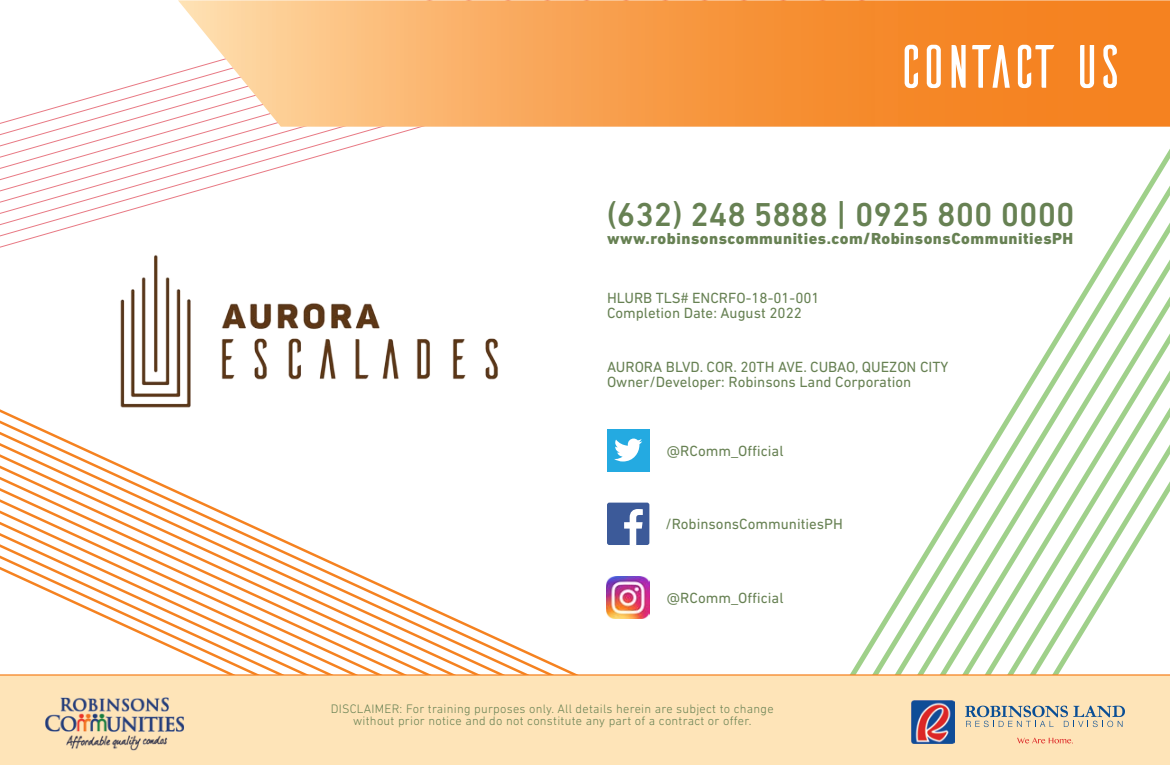
<style>
.page{position:relative;width:1170px;height:765px;background:#fff}
.page>*{position:absolute;margin:0;border:0;box-sizing:border-box;transform-origin:0 0}
.t1{font:62.5px "Ailerons";letter-spacing:-.075em;color:#fff}
.t2{font:500 33.75px "DIN Next LT Pro";color:#678153}
.t3{font:800 16.25px "DIN Next LT Pro";letter-spacing:.03em;color:#678153}
.t4{font:15px/15px "DIN Next LT Pro";color:#678153}
.t5{font:300 12.5px/12.5px "DIN Next LT Pro";letter-spacing:.02em;color:#678153;text-align:center}
</style>
<div class="page">
<svg style="left:897px;top:559px;width:23px;height:115px"></svg>
<svg style="left:920px;top:523px;width:22px;height:151px"></svg>
<svg style="left:942px;top:485px;width:23px;height:189px"></svg>
<svg style="left:965px;top:449px;width:22px;height:225px"></svg>
<svg style="left:987px;top:412px;width:23px;height:262px"></svg>
<svg style="left:1010px;top:149px;width:160px;height:525px"></svg>
<svg style="left:0;top:72px;width:421px;height:94px"></svg>
<svg style="left:0;top:494px;width:650px;height:11px"></svg>
<svg style="left:0;top:505px;width:650px;height:11px"></svg>
<svg style="left:0;top:516px;width:650px;height:12px"></svg>
<svg style="left:0;top:528px;width:650px;height:146px"></svg>
<svg style="left:178px;top:0;width:992px;height:127px;background:#f8a458"></svg>
<img style="left:120px;top:255px;width:378px;height:153px">
<div style="left:607px;top:503px;width:42px;height:42px;background:#3c5a99;border-radius:2px"></div>
<svg style="left:624px;top:509px;width:19px;height:36px"></svg>
<div style="left:607px;top:429px;width:42px;height:42px;background:#24aae1"></div>
<svg style="left:614px;top:439px;width:28px;height:23px"></svg>
<img style="left:607px;top:576px;width:42px;height:43px">
<div style="left:0;top:674px;width:1170px;height:91px;background:#fee4b8"></div>
<img style="left:37px;top:685px;width:156px;height:67px">
<svg style="left:1017px;top:738px;width:56px;height:6px"></svg>
<svg style="left:965px;top:706px;width:160px;height:21px;background:#c2bfaf"></svg>
<img style="left:911px;top:700px;width:43px;height:43px">
<h1 class="t1" style="left:898px;top:26px;width:229px">CONTACT US</h1>
<h2 class="t2" style="left:607px;top:195px;width:469px">(632) 248 5888 | 0925 800 0000</h2>
<p class="t3" style="left:607px;top:229px;width:468px">www.robinsonscommunities.com/RobinsonsCommunitiesPH</p>
<p class="t4" style="left:607px;top:291px;width:214px">HLURB TLS# ENCRFO-18-01-001<br>Completion Date: August 2022</p>
<p class="t4" style="left:607px;top:359px;width:343px">AURORA BLVD. COR. 20TH AVE. CUBAO, QUEZON CITY<br>Owner/Developer: Robinsons Land Corporation</p>
<p class="t4" style="left:667px;top:443px;width:118px">@RComm_Official</p>
<p class="t4" style="left:666px;top:517px;width:179px">/RobinsonsCommunitiesPH</p>
<p class="t4" style="left:667px;top:590px;width:118px">@RComm_Official</p>
<p class="t5" style="left:331px;top:702px;width:444px">DISCLAIMER: For training purposes only. All details herein are subject to change without prior notice and do not constitute any part of a contract or offer.</p>
</div>
